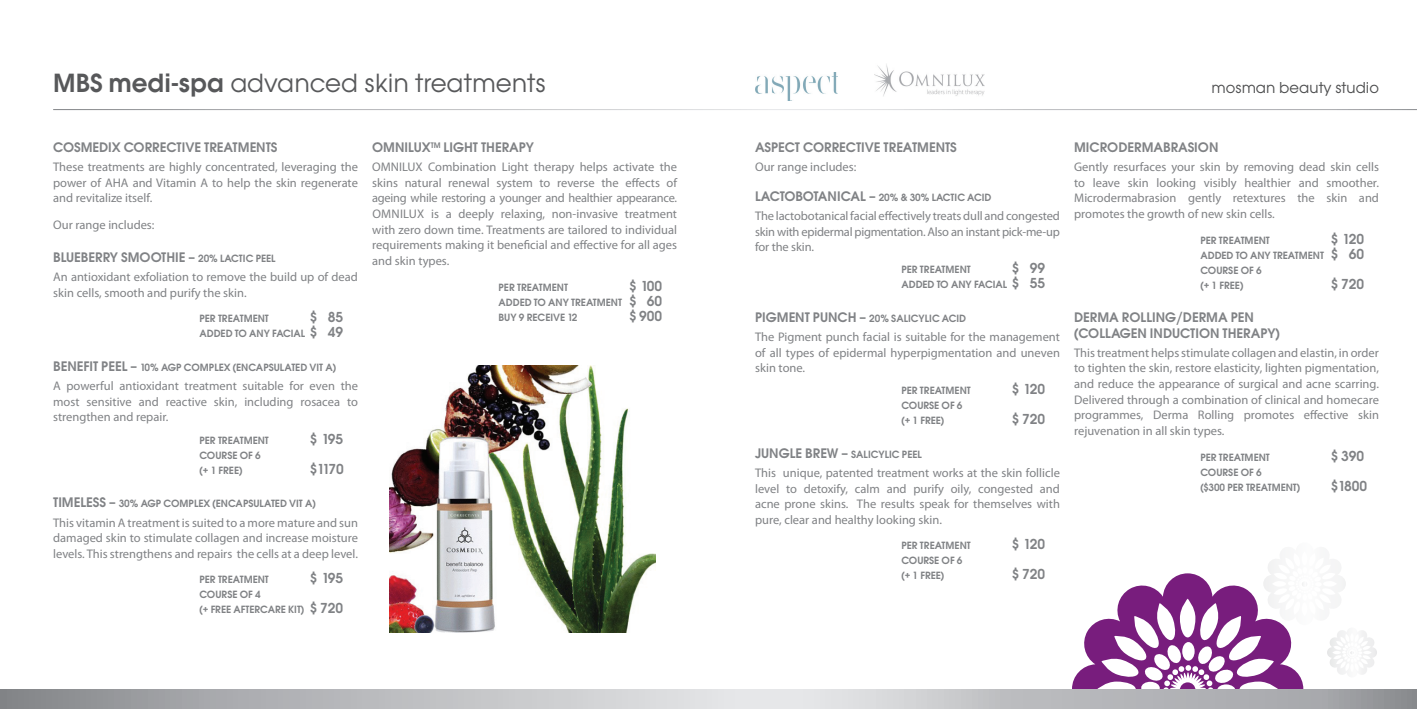
<style>
.page{position:relative;width:1418px;height:709px;background:#fff}
.page>*{position:absolute;margin:0;border:0;box-sizing:border-box;transform-origin:0 0}
.t1{font:25px "Avant Garde SB";color:#57585a}
.t2{font:15px "Avant Garde SB";color:#4b4c4d}
.t3{font:13.75px "Avant Garde SB Dem Bol";color:#808285}
.t4{font:13.12px/15.6px "Avant Garde SB Dem Bol";color:#808285}
.t5{font:12.5px/15.6px "Myriad Pro";color:#808285;text-align:justify}
.t6{font:10px/15px "Avant Garde SB Dem Bol";color:#808285}
.s1{font-family:"Avant Garde SB Dem Bol"}
.s2{font-size:10px}
.s3{font-size:13.75px}
.s4{font-size:13.12px}
</style>
<div class="page">
<svg style="left:0;top:689px;width:1416px;height:20px;background:#bebfc1"></svg>
<img style="left:390px;top:365px;width:266px;height:268px">
<img style="left:874px;top:64px;width:110px;height:32px">
<img style="left:755px;top:72px;width:82px;height:28px">
<svg style="left:1071px;top:559px;width:305px;height:150px"></svg>
<h1 class="t1" style="left:53px;top:69px;width:494px"><span class="s1">MBS medi-spa</span> advanced skin treatments</h1>
<p class="t4" style="left:53px;top:140px;width:226px">COSMEDIX CORRECTIVE TREATMENTS</p>
<p class="t5" style="left:53px;top:159px;width:306px">These treatments are highly concentrated, leveraging the power of AHA and Vitamin A to help the skin regenerate and revitalize itself.</p>
<p class="t5" style="left:53px;top:216px;width:103px">Our range includes:</p>
<p class="t4" style="left:53px;top:250px;width:224px">BLUEBERRY SMOOTHIE – <span class="s2">20% LACTIC PEEL</span></p>
<p class="t5" style="left:53px;top:269px;width:306px">An antioxidant exfoliation to remove the build up of dead skin cells, smooth and purify the skin.</p>
<p class="t6" style="left:199px;top:311px;width:71px">PER TREATMENT</p>
<p class="t3" style="left:310px;top:309px;width:34px">$ 85</p>
<p class="t6" style="left:199px;top:326px;width:145px">ADDED TO ANY FACIAL <span class="s3">$ 49</span></p>
<p class="t6" style="left:53px;top:360px;width:284px"><span class="s4">BENEFIT PEEL –</span> 10% AGP COMPLEX (ENCAPSULATED VIT A)</p>
<p class="t5" style="left:53px;top:378px;width:306px">A powerful antioxidant treatment suitable for even the most sensitive and reactive skin, including rosacea to strengthen and repair.</p>
<p class="t6" style="left:199px;top:433px;width:71px">PER TREATMENT</p>
<p class="t3" style="left:310px;top:431px;width:34px">$ 195</p>
<p class="t6" style="left:199px;top:448px;width:63px">COURSE OF 6 (+ 1 FREE)</p>
<p class="t3" style="left:310px;top:461px;width:35px">$1170</p>
<p class="t6" style="left:53px;top:496px;width:264px"><span class="s4">TIMELESS –</span> 30% AGP COMPLEX (ENCAPSULATED VIT A)</p>
<p class="t5" style="left:53px;top:514px;width:306px">This vitamin A treatment is suited to a more mature and sun damaged skin to stimulate collagen and increase moisture levels. This strengthens and repairs the cells at a deep level.</p>
<p class="t6" style="left:199px;top:572px;width:71px">PER TREATMENT</p>
<p class="t3" style="left:310px;top:570px;width:34px">$ 195</p>
<p class="t6" style="left:199px;top:587px;width:145px">COURSE OF 4<br>(+ FREE AFTERCARE KIT) <span class="s3">$ 720</span></p>
<p class="t4" style="left:372px;top:140px;width:163px">OMNILUX<sup>TM</sup> LIGHT THERAPY</p>
<p class="t5" style="left:372px;top:159px;width:306px">OMNILUX Combination Light therapy helps activate the skins natural renewal system to reverse the effects of ageing while restoring a younger and healthier appearance.<br>OMNILUX is a deeply relaxing, non-invasive treatment with zero down time. Treatments are tailored to individual requirements making it beneficial and effective for all ages and skin types.</p>
<p class="t6" style="left:498px;top:280px;width:71px">PER TREATMENT</p>
<p class="t3" style="left:629px;top:278px;width:34px">$ 100</p>
<p class="t6" style="left:498px;top:295px;width:165px">ADDED TO ANY TREATMENT <span class="s3">$ 60<br></span>BUY 9 RECEIVE 12</p>
<p class="t3" style="left:629px;top:308px;width:34px">$ 900</p>
<p class="t2" style="left:1211px;top:79px;width:169px">mosman beauty studio</p>
<p class="t4" style="left:755px;top:140px;width:203px">ASPECT CORRECTIVE TREATMENTS</p>
<p class="t5" style="left:755px;top:159px;width:103px">Our range includes:</p>
<p class="t6" style="left:755px;top:190px;width:238px"><span class="s4">LACTOBOTANICAL –</span> 20% &amp; 30% LACTIC ACID</p>
<p class="t5" style="left:755px;top:208px;width:306px">The lactobotanical facial effectively treats dull and congested skin with epidermal pigmentation. Also an instant pick-me-up for the skin.</p>
<p class="t6" style="left:901px;top:262px;width:71px">PER TREATMENT</p>
<p class="t3" style="left:1012px;top:260px;width:34px">$ 99</p>
<p class="t6" style="left:901px;top:277px;width:145px">ADDED TO ANY FACIAL <span class="s3">$ 55</span></p>
<p class="t6" style="left:755px;top:311px;width:212px"><span class="s4">PIGMENT PUNCH –</span> 20% SALICYLIC ACID</p>
<p class="t5" style="left:755px;top:329px;width:306px">The Pigment punch facial is suitable for the management of all types of epidermal hyperpigmentation and uneven skin tone.</p>
<p class="t6" style="left:901px;top:383px;width:71px">PER TREATMENT</p>
<p class="t3" style="left:1012px;top:381px;width:34px">$ 120</p>
<p class="t6" style="left:901px;top:398px;width:63px">COURSE OF 6 (+ 1 FREE)</p>
<p class="t3" style="left:1012px;top:411px;width:34px">$ 720</p>
<p class="t6" style="left:755px;top:447px;width:168px"><span class="s4">JUNGLE BREW –</span> SALICYLIC PEEL</p>
<p class="t5" style="left:755px;top:464px;width:306px">This unique, patented treatment works at the skin follicle level to detoxify, calm and purify oily, congested and acne prone skins. The results speak for themselves with pure, clear and healthy looking skin.</p>
<p class="t6" style="left:901px;top:538px;width:71px">PER TREATMENT</p>
<p class="t3" style="left:1012px;top:536px;width:34px">$ 120</p>
<p class="t6" style="left:901px;top:553px;width:63px">COURSE OF 6 (+ 1 FREE)</p>
<p class="t3" style="left:1012px;top:566px;width:34px">$ 720</p>
<p class="t4" style="left:1074px;top:140px;width:146px">MICRODERMABRASION</p>
<p class="t5" style="left:1074px;top:159px;width:306px">Gently resurfaces your skin by removing dead skin cells to leave skin looking visibly healthier and smoother.<br>Microdermabrasion gently retextures the skin and promotes the growth of new skin cells.</p>
<p class="t6" style="left:1200px;top:233px;width:71px">PER TREATMENT</p>
<p class="t3" style="left:1331px;top:231px;width:34px">$ 120</p>
<p class="t6" style="left:1200px;top:248px;width:165px">ADDED TO ANY TREATMENT <span class="s3">$ 60<br></span>COURSE OF 6<br>(+ 1 FREE)</p>
<p class="t3" style="left:1331px;top:276px;width:34px">$ 720</p>
<p class="t4" style="left:1074px;top:310px;width:207px">DERMA ROLLING/DERMA PEN (COLLAGEN INDUCTION THERAPY)</p>
<p class="t5" style="left:1074px;top:344px;width:306px">This treatment helps stimulate collagen and elastin, in order to tighten the skin, restore elasticity, lighten pigmentation, and reduce the appearance of surgical and acne scarring.<br>Delivered through a combination of clinical and homecare programmes, Derma Rolling promotes effective skin rejuvenation in all skin types.</p>
<p class="t6" style="left:1200px;top:450px;width:71px">PER TREATMENT</p>
<p class="t3" style="left:1331px;top:448px;width:34px">$ 390</p>
<p class="t6" style="left:1200px;top:465px;width:101px">COURSE OF 6<br>($300 PER TREATMENT)</p>
<p class="t3" style="left:1331px;top:478px;width:37px">$1800</p>
</div>
